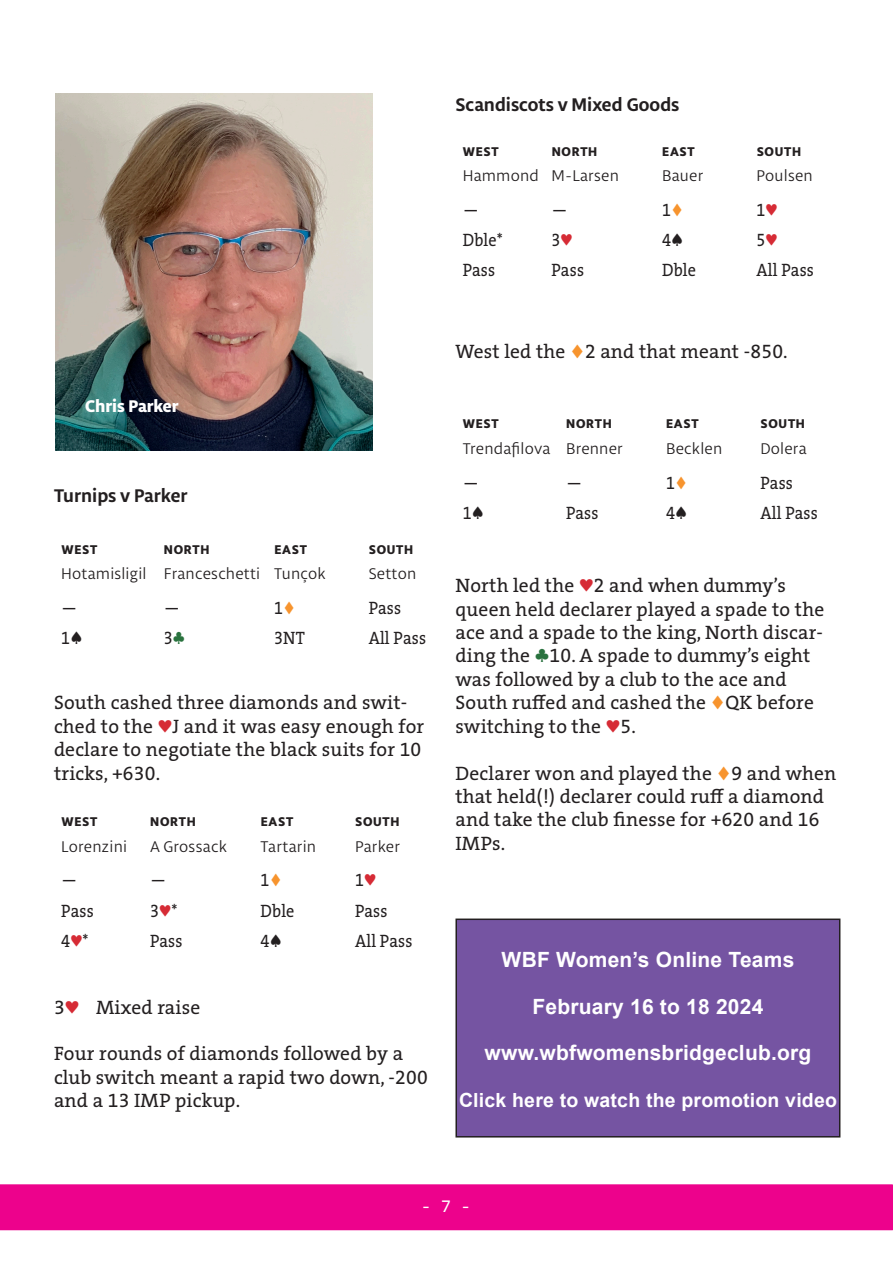
<style>
.page{position:relative;width:893px;height:1263px;background:#fff}
.page>*{position:absolute;margin:0;border:0;box-sizing:border-box;transform-origin:0 0}
.BRØD{font:700 21px "Arial";letter-spacing:.01em;color:#fff}
.BRØD-2{font:19.5px/23.4px "The Serif HP5 Plain";letter-spacing:.01em;color:#231f20}
.FORDELING_RUBRIK{font:700 19.5px "Libertad";color:#231f20}
.BRØD-3{font:700 19.5px "Arial";letter-spacing:.01em;color:#fff}
.VNØS_RESULTAT{font:18px "The Serif HP5 Plain";letter-spacing:.01em;color:#231f20;scale:.9 1}
.t1{font:800 18px "Libertad";color:#fff}
.t2{font:18px "Consolas";color:#fff}
.VNØS_NAVN{font:16.5px "Libertad";letter-spacing:.01em;color:#231f20}
.t3{font:800 13.5px "Libertad";letter-spacing:.055em;color:#231f20}
.s1{color:#f7942e}
.s2{color:#d62b35}
.s3{color:#29723e}
</style>
<div class="page">
<div style="left:0;top:1185px;width:892px;height:44px;background:#ed028c"></div>
<div style="left:0;top:1184px;width:893px;height:46px;border:2px solid #ed028c"></div>
<div style="left:456px;top:919px;width:384px;height:218px;background:#7554a2"></div>
<div style="left:455px;top:918px;width:385px;height:219px;border:2px solid #231f20"></div>
<img style="left:55px;top:94px;width:318px;height:356px">
<p class="FORDELING_RUBRIK" style="left:455px;top:91px;width:225px">Scandiscots v Mixed Goods</p>
<p class="t3" style="left:463px;top:142px;width:37px">WEST</p>
<p class="t3" style="left:552px;top:142px;width:47px">NORTH</p>
<p class="t3" style="left:662px;top:142px;width:34px">EAST</p>
<p class="t3" style="left:757px;top:142px;width:46px">SOUTH</p>
<p class="VNØS_NAVN" style="left:463px;top:166px;width:78px">Hammond</p>
<p class="VNØS_NAVN" style="left:552px;top:166px;width:69px">M-Larsen</p>
<p class="VNØS_NAVN" style="left:662px;top:166px;width:43px">Bauer</p>
<p class="VNØS_NAVN" style="left:757px;top:166px;width:58px">Poulsen</p>
<p class="VNØS_RESULTAT" style="left:463px;top:198px;width:19px">—</p>
<p class="VNØS_RESULTAT" style="left:552px;top:198px;width:20px">—</p>
<p class="VNØS_RESULTAT" style="left:662px;top:198px;width:25px">1<span class="s1">♦</span></p>
<p class="VNØS_RESULTAT" style="left:757px;top:198px;width:25px">1<span class="s2">♥</span></p>
<p class="VNØS_RESULTAT" style="left:463px;top:229px;width:46px">Dble*</p>
<p class="VNØS_RESULTAT" style="left:552px;top:229px;width:25px">3<span class="s2">♥</span></p>
<p class="VNØS_RESULTAT" style="left:662px;top:229px;width:25px">4♠</p>
<p class="VNØS_RESULTAT" style="left:757px;top:229px;width:25px">5<span class="s2">♥</span></p>
<p class="VNØS_RESULTAT" style="left:463px;top:259px;width:38px">Pass</p>
<p class="VNØS_RESULTAT" style="left:552px;top:259px;width:38px">Pass</p>
<p class="VNØS_RESULTAT" style="left:662px;top:259px;width:39px">Dble</p>
<p class="VNØS_RESULTAT" style="left:757px;top:259px;width:65px">All Pass</p>
<p class="t1" style="left:85px;top:393px;width:95px">Chris Parker</p>
<p class="FORDELING_RUBRIK" style="left:54px;top:482px;width:135px">Turnips v Parker</p>
<p class="t3" style="left:61px;top:540px;width:37px">WEST</p>
<p class="t3" style="left:164px;top:540px;width:47px">NORTH</p>
<p class="t3" style="left:274px;top:540px;width:34px">EAST</p>
<p class="t3" style="left:369px;top:540px;width:46px">SOUTH</p>
<p class="VNØS_NAVN" style="left:61px;top:564px;width:87px">Hotamisligil</p>
<p class="VNØS_NAVN" style="left:164px;top:564px;width:98px">Franceschetti</p>
<p class="VNØS_NAVN" style="left:274px;top:564px;width:53px">Tunçok</p>
<p class="VNØS_NAVN" style="left:369px;top:564px;width:49px">Setton</p>
<p class="VNØS_RESULTAT" style="left:61px;top:597px;width:19px">—</p>
<p class="VNØS_RESULTAT" style="left:164px;top:597px;width:20px">—</p>
<p class="VNØS_RESULTAT" style="left:274px;top:597px;width:25px">1<span class="s1">♦</span></p>
<p class="VNØS_RESULTAT" style="left:369px;top:597px;width:38px">Pass</p>
<p class="VNØS_RESULTAT" style="left:61px;top:627px;width:25px">1♠</p>
<p class="VNØS_RESULTAT" style="left:164px;top:627px;width:25px">3<span class="s3">♣</span></p>
<p class="VNØS_RESULTAT" style="left:274px;top:627px;width:35px">3NT</p>
<p class="VNØS_RESULTAT" style="left:369px;top:627px;width:65px">All Pass</p>
<p class="BRØD-2" style="left:54px;top:691px;width:372px">South cashed three diamonds and swit&shy;ched to the <span class="s2">♥</span>J and it was easy enough for declare to negotiate the black suits for 10 tricks, +630.</p>
<p class="t3" style="left:61px;top:812px;width:37px">WEST</p>
<p class="t3" style="left:150px;top:812px;width:47px">NORTH</p>
<p class="t3" style="left:261px;top:812px;width:34px">EAST</p>
<p class="t3" style="left:355px;top:812px;width:46px">SOUTH</p>
<p class="VNØS_NAVN" style="left:61px;top:836px;width:67px">Lorenzini</p>
<p class="VNØS_NAVN" style="left:150px;top:836px;width:79px">A Grossack</p>
<p class="VNØS_NAVN" style="left:261px;top:836px;width:57px">Tartarin</p>
<p class="VNØS_NAVN" style="left:355px;top:836px;width:46px">Parker</p>
<p class="VNØS_RESULTAT" style="left:61px;top:869px;width:19px">—</p>
<p class="VNØS_RESULTAT" style="left:150px;top:869px;width:20px">—</p>
<p class="VNØS_RESULTAT" style="left:261px;top:869px;width:25px">1<span class="s1">♦</span></p>
<p class="VNØS_RESULTAT" style="left:355px;top:869px;width:25px">1<span class="s2">♥</span></p>
<p class="VNØS_RESULTAT" style="left:61px;top:899px;width:38px">Pass</p>
<p class="VNØS_RESULTAT" style="left:150px;top:899px;width:32px">3<span class="s2">♥</span>*</p>
<p class="VNØS_RESULTAT" style="left:261px;top:899px;width:39px">Dble</p>
<p class="VNØS_RESULTAT" style="left:355px;top:899px;width:38px">Pass</p>
<p class="VNØS_RESULTAT" style="left:61px;top:929px;width:32px">4<span class="s2">♥</span>*</p>
<p class="VNØS_RESULTAT" style="left:150px;top:929px;width:38px">Pass</p>
<p class="VNØS_RESULTAT" style="left:261px;top:929px;width:25px">4♠</p>
<p class="VNØS_RESULTAT" style="left:355px;top:929px;width:65px">All Pass</p>
<p class="BRØD-2" style="left:54px;top:995px;width:148px">3<span class="s2">♥</span> Mixed raise</p>
<p class="BRØD-2" style="left:54px;top:1042px;width:375px">Four rounds of diamonds followed by a club switch meant a rapid two down, -200 and a 13 IMP pickup.</p>
<p class="BRØD-2" style="left:455px;top:340px;width:334px">West led the <span class="s1">♦</span>2 and that meant -850.</p>
<p class="t3" style="left:463px;top:414px;width:37px">WEST</p>
<p class="t3" style="left:566px;top:414px;width:47px">NORTH</p>
<p class="t3" style="left:666px;top:414px;width:34px">EAST</p>
<p class="t3" style="left:761px;top:414px;width:46px">SOUTH</p>
<p class="VNØS_NAVN" style="left:463px;top:438px;width:89px">Trendafilova</p>
<p class="VNØS_NAVN" style="left:566px;top:438px;width:58px">Brenner</p>
<p class="VNØS_NAVN" style="left:666px;top:438px;width:58px">Becklen</p>
<p class="VNØS_NAVN" style="left:760px;top:438px;width:48px">Dolera</p>
<p class="VNØS_RESULTAT" style="left:463px;top:471px;width:19px">—</p>
<p class="VNØS_RESULTAT" style="left:566px;top:471px;width:19px">—</p>
<p class="VNØS_RESULTAT" style="left:666px;top:471px;width:25px">1<span class="s1">♦</span></p>
<p class="VNØS_RESULTAT" style="left:760px;top:471px;width:38px">Pass</p>
<p class="VNØS_RESULTAT" style="left:463px;top:501px;width:25px">1♠</p>
<p class="VNØS_RESULTAT" style="left:566px;top:501px;width:38px">Pass</p>
<p class="VNØS_RESULTAT" style="left:666px;top:501px;width:25px">4♠</p>
<p class="VNØS_RESULTAT" style="left:760px;top:501px;width:65px">All Pass</p>
<p class="BRØD-2" style="left:455px;top:574px;width:370px">North led the <span class="s2">♥</span>2 and when dummy’s queen held declarer played a spade to the ace and a spade to the king, North discar&shy;ding the <span class="s3">♣</span>10. A spade to dummy’s eight was followed by a club to the ace and South ruffed and cashed the <span class="s1">♦</span>QK before switching to the <span class="s2">♥</span>5.</p>
<p class="BRØD-2" style="left:455px;top:761px;width:382px">Declarer won and played the <span class="s1">♦</span>9 and when that held(!) declarer could ruff a diamond and take the club finesse for +620 and 16<br>IMPs.</p>
<p class="BRØD" style="left:502px;top:944px;width:294px">WBF Women’s Online Teams</p>
<p class="BRØD" style="left:533px;top:991px;width:232px">February 16 to 18 2024</p>
<p class="BRØD" style="left:485px;top:1038px;width:328px">www.wbfwomensbridgeclub.org</p>
<p class="BRØD-3" style="left:459px;top:1086px;width:379px">Click here to watch the promotion video</p>
<p class="t2" style="left:421px;top:1194px;width:51px">- 7 -</p>
</div>
